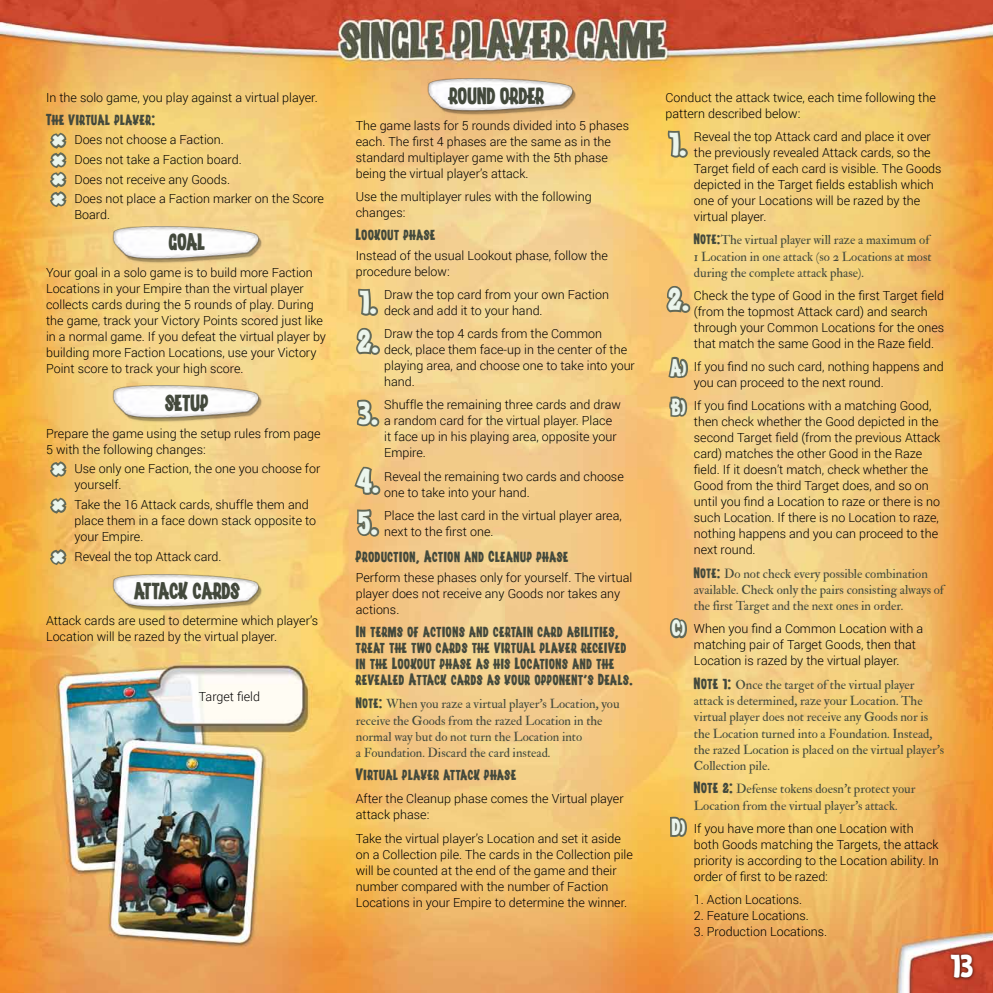
<style>
.page{position:relative;width:993px;height:993px;background:#fff}
.page>*{position:absolute;margin:0;border:0;box-sizing:border-box;transform-origin:0 0}
.rozdz_średni{font:30px "Tygodnik";color:#ebf5ec}
.t1{font:30px "Tygodnik";color:#fff}
.rozdz_maly{font:20px "Tygodnik";letter-spacing:.01em;color:#43493c}
.rozdz_średni-2{font:20px "Tygodnik";color:#ebf5ec}
.basic_txt{font:13.75px/16px "Tygodnik";letter-spacing:.05em;color:#43493c}
.note{font:12.75px/16.2px "IM FELL Double Pica Roman";color:#43493c}
.basic_txt-2{font:300 12.5px/16px "Roboto";color:#000}
.s1{font-family:"Tygodnik"}
.s2{font-family:"Tygodnik";font-size:13.75px}
</style>
<div class="page">
<img style="left:0;top:0;width:992px;height:992px">
<svg style="left:48px;top:130px;width:21px;height:79px;background:#b59857"></svg>
<svg style="left:48px;top:459px;width:21px;height:20px"></svg>
<svg style="left:48px;top:495px;width:21px;height:20px"></svg>
<svg style="left:48px;top:546px;width:21px;height:21px"></svg>
<img style="left:100px;top:214px;width:173px;height:58px">
<img style="left:100px;top:373px;width:173px;height:58px">
<img style="left:100px;top:562px;width:173px;height:57px">
<img style="left:415px;top:67px;width:172px;height:58px">
<div style="left:947px;top:950px;width:29px;height:31px;background:#000;opacity:.75"></div>
<svg style="left:356px;top:286px;width:25px;height:33px"></svg>
<svg style="left:665px;top:128px;width:25px;height:33px"></svg>
<svg style="left:663px;top:284px;width:30px;height:32px"></svg>
<svg style="left:666px;top:339px;width:24px;height:41px"></svg>
<svg style="left:666px;top:393px;width:23px;height:25px"></svg>
<svg style="left:667px;top:615px;width:22px;height:25px"></svg>
<svg style="left:667px;top:813px;width:22px;height:25px"></svg>
<svg style="left:353px;top:326px;width:30px;height:103px;background:#d2b776"></svg>
<svg style="left:352px;top:455px;width:31px;height:43px"></svg>
<svg style="left:354px;top:506px;width:28px;height:33px"></svg>
<p class="basic_txt-2" style="left:46px;top:89px;width:273px">In the solo game, you play against a virtual player.</p>
<p class="basic_txt" style="left:46px;top:111px;width:110px">The virtual player:</p>
<p class="basic_txt-2" style="left:74px;top:131px;width:151px">Does not choose a Faction.</p>
<p class="basic_txt-2" style="left:74px;top:151px;width:169px">Does not take a Faction board.</p>
<p class="basic_txt-2" style="left:74px;top:171px;width:157px">Does not receive any Goods.</p>
<p class="basic_txt-2" style="left:74px;top:190px;width:251px">Does not place a Faction marker on the Score<br>Board.</p>
<p class="rozdz_maly" style="left:169px;top:228px;width:37px">GOAL</p>
<p class="basic_txt-2" style="left:46px;top:264px;width:281px">Your goal in a solo game is to build more Faction Locations in your Empire than the virtual player collects cards during the 5 rounds of play. During the game, track your Victory Points scored just like in a normal game. If you defeat the virtual player by building more Faction Locations, use your Victory Point score to track your high score.</p>
<p class="rozdz_maly" style="left:165px;top:389px;width:45px">SETUP</p>
<p class="basic_txt-2" style="left:46px;top:425px;width:276px">Prepare the game using the setup rules from page<br>5 with the following changes:</p>
<p class="basic_txt-2" style="left:74px;top:460px;width:247px">Use only one Faction, the one you choose for yourself.</p>
<p class="basic_txt-2" style="left:74px;top:496px;width:243px">Take the 16 Attack cards, shuffle them and place them in a face down stack opposite to your Empire.</p>
<p class="basic_txt-2" style="left:74px;top:547px;width:148px">Reveal the top Attack card.</p>
<p class="rozdz_maly" style="left:134px;top:576px;width:107px">ATTACK CARDS</p>
<p class="basic_txt-2" style="left:46px;top:612px;width:273px">Attack cards are used to determine which player’s<br>Location will be razed by the virtual player.</p>
<p class="rozdz_średni" style="left:52px;top:125px;width:14px">*</p>
<p class="rozdz_średni" style="left:52px;top:144px;width:14px">*</p>
<p class="rozdz_średni" style="left:52px;top:164px;width:14px">*</p>
<p class="rozdz_średni" style="left:52px;top:183px;width:14px">*</p>
<p class="rozdz_średni" style="left:52px;top:453px;width:14px">*</p>
<p class="rozdz_średni" style="left:52px;top:489px;width:14px">*</p>
<p class="rozdz_średni" style="left:52px;top:541px;width:14px">*</p>
<p class="basic_txt-2" style="left:199px;top:687px;width:63px">Target field</p>
<p class="rozdz_maly" style="left:448px;top:81px;width:97px">ROUND ORDER</p>
<p class="basic_txt-2" style="left:356px;top:117px;width:274px">The game lasts for 5 rounds divided into 5 phases each. The first 4 phases are the same as in the standard multiplayer game with the 5th phase being the virtual player’s attack.</p>
<p class="basic_txt-2" style="left:356px;top:188px;width:237px">Use the multiplayer rules with the following changes:</p>
<p class="basic_txt" style="left:356px;top:226px;width:81px">Lookout phase</p>
<p class="basic_txt-2" style="left:356px;top:247px;width:254px">Instead of the usual Lookout phase, follow the procedure below:</p>
<p class="basic_txt-2" style="left:384px;top:286px;width:226px">Draw the top card from your own Faction deck and add it to your hand.</p>
<p class="basic_txt-2" style="left:384px;top:325px;width:252px">Draw the top 4 cards from the Common<br>deck, place them face-up in the center of the playing area, and choose one to take into your hand.</p>
<p class="basic_txt-2" style="left:384px;top:396px;width:238px">Shuffle the remaining three cards and draw a random card for the virtual player. Place it face up in his playing area, opposite your Empire.</p>
<p class="basic_txt-2" style="left:384px;top:467px;width:241px">Reveal the remaining two cards and choose one to take into your hand.</p>
<p class="basic_txt-2" style="left:384px;top:506px;width:239px">Place the last card in the virtual player area, next to the first one.</p>
<p class="basic_txt" style="left:356px;top:548px;width:214px">Production, Action and Cleanup phase</p>
<p class="basic_txt-2" style="left:356px;top:569px;width:278px">Perform these phases only for yourself. The virtual player does not receive any Goods nor takes any actions.</p>
<p class="basic_txt" style="left:356px;top:622px;width:278px">In terms of actions and certain card abilities, treat the two cards the virtual player received in the Lookout phase as his Locations and the revealed Attack cards as your opponent’s Deals.</p>
<p class="note" style="left:356px;top:696px;width:265px"><span class="s1">Note:</span> When you raze a virtual player’s Location, you receive the Goods from the razed Location in the normal way but do not turn the Location into<br>a Foundation. Discard the card instead.</p>
<p class="basic_txt" style="left:356px;top:766px;width:162px">Virtual player attack phase</p>
<p class="basic_txt-2" style="left:356px;top:790px;width:269px">After the Cleanup phase comes the Virtual player attack phase:</p>
<p class="basic_txt-2" style="left:356px;top:829px;width:278px">Take the virtual player’s Location and set it aside on a Collection pile. The cards in the Collection pile will be counted at the end of the game and their number compared with the number of Faction Locations in your Empire to determine the winner.</p>
<p class="rozdz_średni" style="left:359px;top:280px;width:18px">1.</p>
<p class="rozdz_średni" style="left:358px;top:319px;width:22px">2.</p>
<p class="rozdz_średni" style="left:358px;top:390px;width:21px">3.</p>
<p class="rozdz_średni" style="left:357px;top:458px;width:23px">4.</p>
<p class="rozdz_średni" style="left:358px;top:500px;width:21px">5.</p>
<p class="basic_txt-2" style="left:665px;top:89px;width:271px">Conduct the attack twice, each time following the pattern described below:</p>
<p class="basic_txt-2" style="left:693px;top:128px;width:249px">Reveal the top Attack card and place it over the previously revealed Attack cards, so the Target field of each card is visible. The Goods depicted in the Target fields establish which one of your Locations will be razed by the virtual player.</p>
<p class="note" style="left:693px;top:232px;width:239px"><span class="s1">Note:</span>The virtual player will raze a maximum of<br>1 Location in one attack (so 2 Locations at most during the complete attack phase).</p>
<p class="basic_txt-2" style="left:693px;top:287px;width:252px">Check the type of Good in the first Target field (from the topmost Attack card) and search through your Common Locations for the ones that match the same Good in the Raze field.</p>
<p class="basic_txt-2" style="left:693px;top:358px;width:251px">If you find no such card, nothing happens and you can proceed to the next round.</p>
<p class="basic_txt-2" style="left:693px;top:397px;width:248px">If you find Locations with a matching Good, then check whether the Good depicted in the second Target field (from the previous Attack card) matches the other Good in the Raze field. If it doesn’t match, check whether the Good from the third Target does, and so on until you find a Location to raze or there is no such Location. If there is no Location to raze, nothing happens and you can proceed to the next round.</p>
<p class="note" style="left:693px;top:565px;width:251px"><span class="s1">Note:</span> Do not check every possible combination available. Check only the pairs consisting always of the first Target and the next ones in order.</p>
<p class="basic_txt-2" style="left:693px;top:620px;width:230px">When you find a Common Location with a matching pair of Target Goods, then that<br>Location is razed by the virtual player.</p>
<p class="note" style="left:693px;top:676px;width:252px"><span class="s2">Note 1:</span> Once the target of the virtual player attack is determined, raze your Location. The virtual player does not receive any Goods nor is the Location turned into a Foundation. Instead, the razed Location is placed on the virtual player’s Collection pile.</p>
<p class="note" style="left:693px;top:780px;width:223px"><span class="s2">Note 2:</span> Defense tokens doesn’t protect your<br>Location from the virtual player’s attack.</p>
<p class="basic_txt-2" style="left:693px;top:819px;width:246px">If you have more than one Location with both Goods matching the Targets, the attack priority is according to the Location ability. In order of first to be razed:</p>
<p class="basic_txt-2" style="left:693px;top:890px;width:110px">1. Action Locations.</p>
<p class="basic_txt-2" style="left:693px;top:906px;width:116px">2. Feature Locations.</p>
<p class="basic_txt-2" style="left:693px;top:922px;width:135px">3. Production Locations.</p>
<p class="rozdz_średni" style="left:669px;top:122px;width:18px">1.</p>
<p class="rozdz_średni" style="left:668px;top:277px;width:22px">2.</p>
<p class="rozdz_średni-2" style="left:670px;top:353px;width:17px">A)</p>
<p class="rozdz_średni-2" style="left:671px;top:392px;width:16px">B)</p>
<p class="rozdz_średni-2" style="left:671px;top:614px;width:15px">C)</p>
<p class="rozdz_średni-2" style="left:671px;top:812px;width:15px">D)</p>
<h1 class="t1" style="left:950px;top:943px;width:23px">13</h1>
</div>
